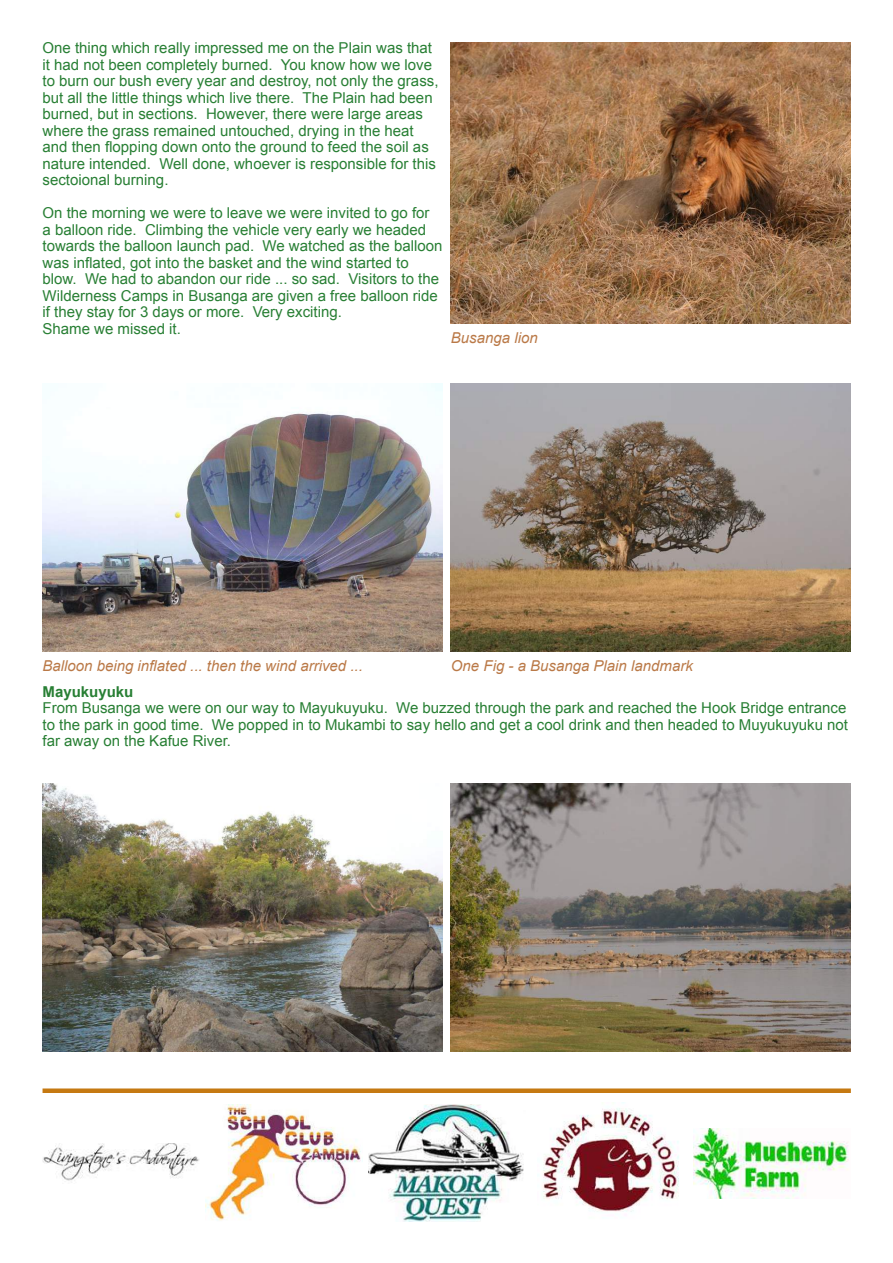
<style>
.page{position:relative;width:893px;height:1263px;background:#fff}
.page>*{position:absolute;margin:0;border:0;box-sizing:border-box;transform-origin:0 0}
.t1{font:15px/16.5px "Arial";color:#287f34}
.t2{font:italic 15px "Arial";color:#ba7947}
.t3{font:700 15px "Arial";color:#287f34}
</style>
<div class="page">
<hr style="left:43px;top:1089px;width:807px;height:4px;background:#c57911">
<img style="left:43px;top:1143px;width:156px;height:38px">
<img style="left:205px;top:1104px;width:156px;height:117px">
<img style="left:368px;top:1105px;width:156px;height:117px">
<img style="left:543px;top:1108px;width:136px;height:104px">
<img style="left:693px;top:1128px;width:156px;height:70px">
<img style="left:451px;top:43px;width:399px;height:280px">
<img style="left:43px;top:384px;width:399px;height:268px">
<img style="left:451px;top:384px;width:399px;height:268px">
<img style="left:451px;top:783px;width:399px;height:268px">
<img style="left:43px;top:783px;width:399px;height:268px">
<p class="t1" style="left:43px;top:41px;width:397px">One thing which really impressed me on the Plain was that it had not been completely burned. You know how we love to burn our bush every year and destroy, not only the grass, but all the little things which live there. The Plain had been burned, but in sections. However, there were large areas where the grass remained untouched, drying in the heat and then flopping down onto the ground to feed the soil as nature intended. Well done, whoever is responsible for this sectoional burning.</p>
<p class="t1" style="left:43px;top:206px;width:401px">On the morning we were to leave we were invited to go for<br>a balloon ride. Climbing the vehicle very early we headed towards the balloon launch pad. We watched as the balloon was inflated, got into the basket and the wind started to blow. We had to abandon our ride ... so sad. Visitors to the Wilderness Camps in Busanga are given a free balloon ride if they stay for 3 days or more. Very exciting.<br>Shame we missed it.</p>
<p class="t2" style="left:451px;top:332px;width:88px">Busanga lion</p>
<p class="t2" style="left:43px;top:660px;width:322px">Balloon being inflated ... then the wind arrived ...</p>
<p class="t2" style="left:451px;top:660px;width:243px">One Fig - a Busanga Plain landmark</p>
<p class="t3" style="left:43px;top:686px;width:92px">Mayukuyuku</p>
<p class="t1" style="left:43px;top:701px;width:807px;text-align:justify">From Busanga we were on our way to Mayukuyuku. We buzzed through the park and reached the Hook Bridge entrance to the park in good time. We popped in to Mukambi to say hello and get a cool drink and then headed to Muyukuyuku not far away on the Kafue River.</p>
</div>
